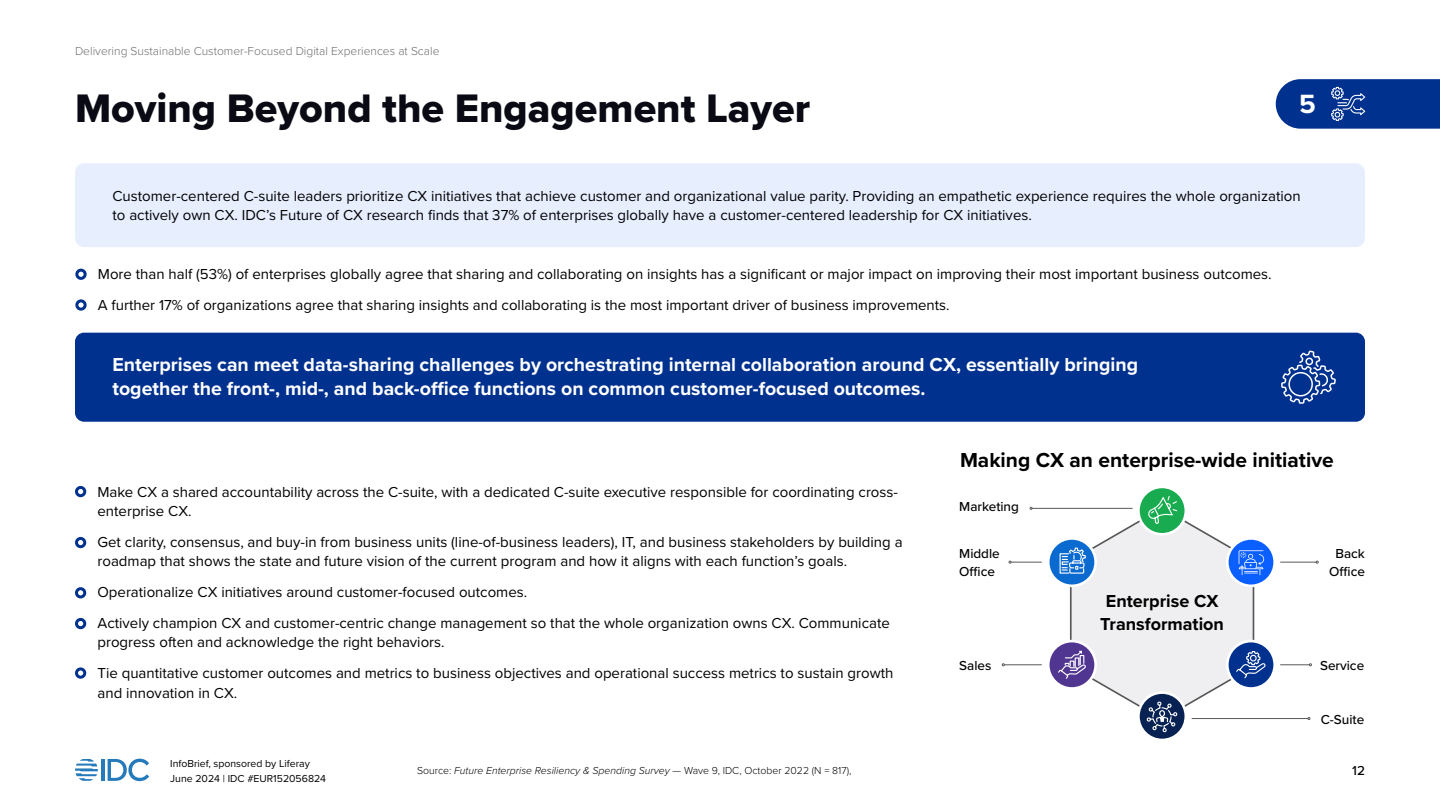
<style>
.page{position:relative;width:1440px;height:810px;background:#fff}
.page>*{position:absolute;margin:0;border:0;box-sizing:border-box;transform-origin:0 0}
.t1{font:41.25px "Proxima Nova Extrabld";color:#090a13}
.t2{font:700 27.38px "Proxima Nova";color:#fff}
.t3{font:700 21px "Proxima Nova";color:#000}
.t4{font:700 19.5px/24px "Proxima Nova";color:#fff}
.t5{font:700 18px/22.5px "Proxima Nova";color:#000;text-align:center}
.t6{font:15px/19.5px "Proxima Nova";color:#000}
.t7{font:500 13.5px/18px "Proxima Nova";color:#000}
.t8{font:300 12px "Proxima Nova";color:#6d6e71}
.t9{font:italic 300 10.5px "Proxima Nova";color:#000}
.t10{font:10.5px/15px "Proxima Nova";color:#000}
.s1{font-style:normal}
</style>
<div class="page">
<hr style="left:101px;top:759px;width:4px;height:22px;background:#257abb">
<svg style="left:108px;top:759px;width:41px;height:22px"></svg>
<svg style="left:75px;top:759px;width:23px;height:22px"></svg>
<div style="left:75px;top:163px;width:1290px;height:84px;background:#e7efff;border-radius:9px"></div>
<div style="left:75px;top:486px;width:11px;height:11px;border:3px solid #00318f;border-radius:50%"></div>
<div style="left:75px;top:537px;width:11px;height:11px;border:3px solid #00318f;border-radius:50%"></div>
<div style="left:75px;top:587px;width:11px;height:11px;border:3px solid #00318f;border-radius:50%"></div>
<div style="left:75px;top:618px;width:11px;height:11px;border:3px solid #00318f;border-radius:50%"></div>
<div style="left:75px;top:667px;width:11px;height:12px;border:3px solid #00318f;border-radius:50%"></div>
<div style="left:75px;top:269px;width:12px;height:11px;border:3px solid #00318f;border-radius:50%"></div>
<div style="left:75px;top:299px;width:12px;height:12px;border:3px solid #00318f;border-radius:50%"></div>
<hr style="left:1281px;top:562px;width:35px;height:1px;background:#595959">
<hr style="left:1011px;top:562px;width:30px;height:1px;background:#595959">
<hr style="left:1004px;top:665px;width:37px;height:1px;background:#595959">
<svg style="left:1281px;top:663px;width:31px;height:3px"></svg>
<hr style="left:1192px;top:718px;width:116px;height:1px;background:#595959">
<hr style="left:1032px;top:508px;width:100px;height:1px;background:#595959">
<svg style="left:1138px;top:487px;width:48px;height:47px"></svg>
<div style="left:1137px;top:486px;width:50px;height:50px;border:3px solid #fff;border-radius:50%"></div>
<svg style="left:1048px;top:641px;width:48px;height:47px"></svg>
<div style="left:1047px;top:640px;width:50px;height:50px;border:3px solid #fff;border-radius:50%"></div>
<svg style="left:1227px;top:641px;width:48px;height:47px"></svg>
<div style="left:1226px;top:640px;width:50px;height:50px;border:3px solid #fff;border-radius:50%"></div>
<svg style="left:1227px;top:538px;width:48px;height:48px"></svg>
<div style="left:1226px;top:537px;width:50px;height:50px;border:3px solid #fff;border-radius:50%"></div>
<svg style="left:1048px;top:538px;width:48px;height:48px"></svg>
<div style="left:1047px;top:537px;width:50px;height:50px;border:3px solid #fff;border-radius:50%"></div>
<svg style="left:1138px;top:693px;width:48px;height:47px"></svg>
<div style="left:1137px;top:691px;width:50px;height:50px;border:3px solid #fff;border-radius:50%"></div>
<svg style="left:1057px;top:495px;width:209px;height:238px"></svg>
<div style="left:75px;top:333px;width:1290px;height:89px;background:#00318f;border-radius:9px"></div>
<svg style="left:1281px;top:350px;width:55px;height:54px"></svg>
<svg style="left:1276px;top:79px;width:164px;height:50px;background:#124097"></svg>
<p class="t8" style="left:75px;top:43px;width:366px">Delivering Sustainable Customer-Focused Digital Experiences at Scale</p>
<h1 class="t1" style="left:75px;top:78px;width:737px">Moving Beyond the Engagement Layer</h1>
<h2 class="t2" style="left:1299px;top:84px;width:18px">5</h2>
<p class="t6" style="left:112px;top:185px;width:1190px">Customer-centered C-suite leaders prioritize CX initiatives that achieve customer and organizational value parity. Providing an empathetic experience requires the whole organization to actively own CX. IDC’s Future of CX research finds that 37% of enterprises globally have a customer-centered leadership for CX initiatives.</p>
<p class="t6" style="left:98px;top:258px;width:1175px;line-height:30.8px">More than half (53%) of enterprises globally agree that sharing and collaborating on insights has a significant or major impact on improving their most important business outcomes.<br>A further 17% of organizations agree that sharing insights and collaborating is the most important driver of business improvements.</p>
<h3 class="t4" style="left:112px;top:352px;width:1027px">Enterprises can meet data-sharing challenges by orchestrating internal collaboration around CX, essentially bringing together the front-, mid-, and back-office functions on common customer-focused outcomes.</h3>
<p class="t6" style="left:98px;top:481px;width:802px">Make CX a shared accountability across the C-suite, with a dedicated C-suite executive responsible for coordinating cross&shy;enterprise CX.</p>
<p class="t6" style="left:98px;top:531px;width:807px">Get clarity, consensus, and buy-in from business units (line-of-business leaders), IT, and business stakeholders by building a roadmap that shows the state and future vision of the current program and how it aligns with each function’s goals.</p>
<p class="t6" style="left:98px;top:576px;width:794px;line-height:30.8px">Operationalize CX initiatives around customer-focused outcomes.<br>Actively champion CX and customer-centric change management so that the whole organization owns CX. Communicate</p>
<p class="t6" style="left:98px;top:626px;width:797px;line-height:30.8px">progress often and acknowledge the right behaviors.<br>Tie quantitative customer outcomes and metrics to business objectives and operational success metrics to sustain growth</p>
<p class="t6" style="left:98px;top:682px;width:141px">and innovation in CX.</p>
<h3 class="t3" style="left:960px;top:445px;width:375px">Making CX an enterprise-wide initiative</h3>
<p class="t7" style="left:959px;top:497px;width:61px">Marketing</p>
<p class="t7" style="left:959px;top:544px;width:42px">Middle<br>Office</p>
<p class="t7" style="left:959px;top:656px;width:34px">Sales</p>
<p class="t5" style="left:1100px;top:590px;width:125px">Enterprise CX<br>Transformation</p>
<p class="t7" style="left:1329px;top:544px;width:37px;text-align:center">Back<br>Office</p>
<p class="t7" style="left:1320px;top:656px;width:46px">Service</p>
<p class="t7" style="left:1321px;top:710px;width:45px">C-Suite</p>
<p class="t10" style="left:170px;top:755px;width:157px">InfoBrief, sponsored by Liferay<br>June 2024 | IDC #EUR152056824</p>
<p class="t7" style="left:1352px;top:761px;width:14px">12</p>
<p class="t9" style="left:417px;top:763px;width:436px"><span class="s1">Source:</span> Future Enterprise Resiliency &amp; Spending Survey <span class="s1">— Wave 9, IDC, October 2022 (N = 817),</span></p>
</div>
